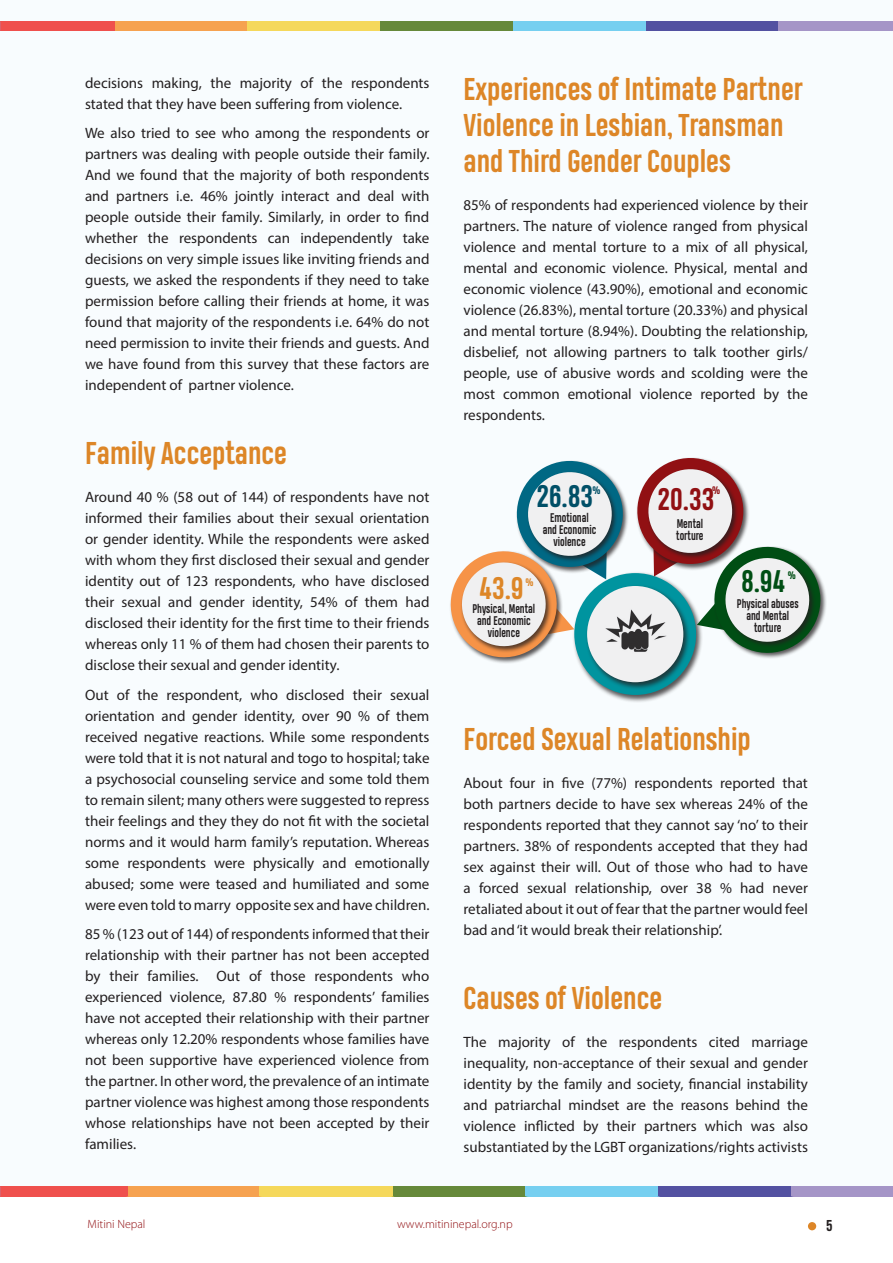
<style>
.page{position:relative;width:893px;height:1263px;background:#fff}
.page>*{position:absolute;margin:0;border:0;box-sizing:border-box;transform-origin:0 0}
.t1{font:700 30px/36px "Heading Pro";color:#dd8627}
.t2{font:700 29.7px "Heading Pro";color:#004f67}
.t3{font:700 29.7px "Heading Pro";color:#911013}
.t4{font:700 29.7px "Heading Pro";color:#dd8627}
.t5{font:700 29.7px "Heading Pro";color:#004e14}
.t6{font:15px/21px "Myriad Pro";color:#231f20;text-align:justify}
.t7{font:700 15px "Heading Pro";color:#231f20}
.t8{font:700 12px/12px "Heading Pro";color:#231f20;text-align:center;scale:.9 1}
.t9{font:300 12px "Myriad Pro";color:#911013}
.t10{font:700 10.35px "Heading Pro";color:#dd8627}
.t11{font:700 10.35px "Heading Pro";color:#004f67}
.t12{font:700 10.35px "Heading Pro";color:#911013}
.t13{font:700 10.35px "Heading Pro";color:#004e14}
</style>
<div class="page">
<div style="left:0;top:0;width:893px;height:1196px;background:#f8fcfe"></div>
<div style="left:572px;top:572px;width:132px;height:131px;background:#231f20;opacity:.75"></div>
<div style="left:585px;top:584px;width:106px;height:106px;background:#231f20;opacity:.75"></div>
<div style="left:587px;top:586px;width:96px;height:96px;background:#f0f0f1;border-radius:50%"></div>
<svg style="left:450px;top:458px;width:376px;height:206px"></svg>
<img style="left:602px;top:608px;width:68px;height:45px">
<div style="left:0;top:21px;width:115px;height:10px;background:#ef504d"></div>
<div style="left:115px;top:21px;width:132px;height:10px;background:#f6a250"></div>
<div style="left:247px;top:21px;width:134px;height:10px;background:#f5d85b"></div>
<div style="left:381px;top:21px;width:132px;height:10px;background:#66893a"></div>
<div style="left:513px;top:21px;width:133px;height:10px;background:#76cff0"></div>
<div style="left:646px;top:21px;width:132px;height:10px;background:#5351a1"></div>
<div style="left:778px;top:21px;width:115px;height:10px;background:#a595c7"></div>
<div style="left:0;top:1186px;width:128px;height:10px;background:#ef504d"></div>
<div style="left:128px;top:1186px;width:132px;height:10px;background:#f6a250"></div>
<div style="left:260px;top:1186px;width:133px;height:10px;background:#f5d85b"></div>
<div style="left:393px;top:1186px;width:132px;height:10px;background:#66893a"></div>
<div style="left:525px;top:1186px;width:133px;height:10px;background:#76cff0"></div>
<div style="left:658px;top:1186px;width:133px;height:10px;background:#5351a1"></div>
<div style="left:791px;top:1186px;width:102px;height:10px;background:#a595c7"></div>
<div style="left:808px;top:1222px;width:8px;height:8px;background:#dd8627;border-radius:50%"></div>
<p class="t6" style="left:85px;top:72px;width:346px">decisions making, the majority of the respondents stated that they have been suffering from violence.</p>
<p class="t6" style="left:85px;top:123px;width:346px">We also tried to see who among the respondents or partners was dealing with people outside their family.<br>And we found that the majority of both respondents and partners i.e. 46% jointly interact and deal with people outside their family. Similarly, in order to find whether the respondents can independently take decisions on very simple issues like inviting friends and guests, we asked the respondents if they need to take permission before calling their friends at home, it was found that majority of the respondents i.e. 64% do not need permission to invite their friends and guests. And we have found from this survey that these factors are independent of partner violence.</p>
<p class="t1" style="left:85px;top:438px;width:204px">Family Acceptance</p>
<p class="t6" style="left:85px;top:487px;width:346px">Around 40 % (58 out of 144) of respondents have not informed their families about their sexual orientation or gender identity. While the respondents were asked with whom they first disclosed their sexual and gender identity out of 123 respondents, who have disclosed their sexual and gender identity, 54% of them had disclosed their identity for the first time to their friends whereas only 11 % of them had chosen their parents to disclose their sexual and gender identity.</p>
<p class="t6" style="left:85px;top:684px;width:346px">Out of the respondent, who disclosed their sexual orientation and gender identity, over 90 % of them received negative reactions. While some respondents were told that it is not natural and togo to hospital; take a psychosocial counseling service and some told them to remain silent; many others were suggested to repress their feelings and they they do not fit with the societal norms and it would harm family’s reputation. Whereas some respondents were physically and emotionally abused; some were teased and humiliated and some were even told to marry opposite sex and have children.</p>
<p class="t6" style="left:85px;top:924px;width:346px">85 % (123 out of 144) of respondents informed that their relationship with their partner has not been accepted by their families. Out of those respondents who experienced violence, 87.80 % respondents’ families have not accepted their relationship with their partner whereas only 12.20% respondents whose families have not been supportive have experienced violence from the partner. In other word, the prevalence of an intimate partner violence was highest among those respondents whose relationships have not been accepted by their families.</p>
<p class="t1" style="left:463px;top:74px;width:341px">Experiences of Intimate Partner<br>Violence in Lesbian, Transman and Third Gender Couples</p>
<p class="t6" style="left:463px;top:194px;width:346px">85% of respondents had experienced violence by their partners. The nature of violence ranged from physical violence and mental torture to a mix of all physical, mental and economic violence. Physical, mental and economic violence (43.90%), emotional and economic violence (26.83%), mental torture (20.33%) and physical and mental torture (8.94%). Doubting the relationship, disbelief, not allowing partners to talk toother girls/ people, use of abusive words and scolding were the most common emotional violence reported by the respondents.</p>
<p class="t2" style="left:537px;top:478px;width:58px">26.83</p>
<p class="t3" style="left:657px;top:481px;width:58px">20.33</p>
<p class="t11" style="left:592px;top:484px;width:10px">%</p>
<p class="t12" style="left:712px;top:484px;width:10px">%</p>
<p class="t8" style="left:543px;top:512px;width:61px">Emotional and Economic violence</p>
<p class="t8" style="left:676px;top:519px;width:32px;text-align:left">Mental torture</p>
<p class="t10" style="left:526px;top:575px;width:10px">%</p>
<p class="t5" style="left:742px;top:563px;width:45px">8.94</p>
<p class="t13" style="left:788px;top:569px;width:10px">%</p>
<p class="t4" style="left:479px;top:570px;width:46px">43.9</p>
<p class="t8" style="left:737px;top:599px;width:70px">Physical abuses and Mental torture</p>
<p class="t8" style="left:472px;top:604px;width:71px">Physical, Mental and Economic violence</p>
<p class="t1" style="left:463px;top:724px;width:289px">Forced Sexual Relationship</p>
<p class="t6" style="left:463px;top:772px;width:346px">About four in five (77%) respondents reported that both partners decide to have sex whereas 24% of the respondents reported that they cannot say ‘no’ to their partners. 38% of respondents accepted that they had sex against their will. Out of those who had to have a forced sexual relationship, over 38 % had never retaliated about it out of fear that the partner would feel bad and ‘it would break their relationship’.</p>
<p class="t1" style="left:463px;top:983px;width:200px">Causes of Violence</p>
<p class="t6" style="left:463px;top:1031px;width:346px">The majority of the respondents cited marriage inequality, non-acceptance of their sexual and gender identity by the family and society, financial instability and patriarchal mindset are the reasons behind the violence inflicted by their partners which was also substantiated by the LGBT organizations/rights activists</p>
<p class="t9" style="left:88px;top:1217px;width:59px">Mitini Nepal</p>
<p class="t9" style="left:397px;top:1217px;width:117px">www.mitininepal.org.np</p>
<p class="t7" style="left:826px;top:1216px;width:8px">5</p>
</div>
